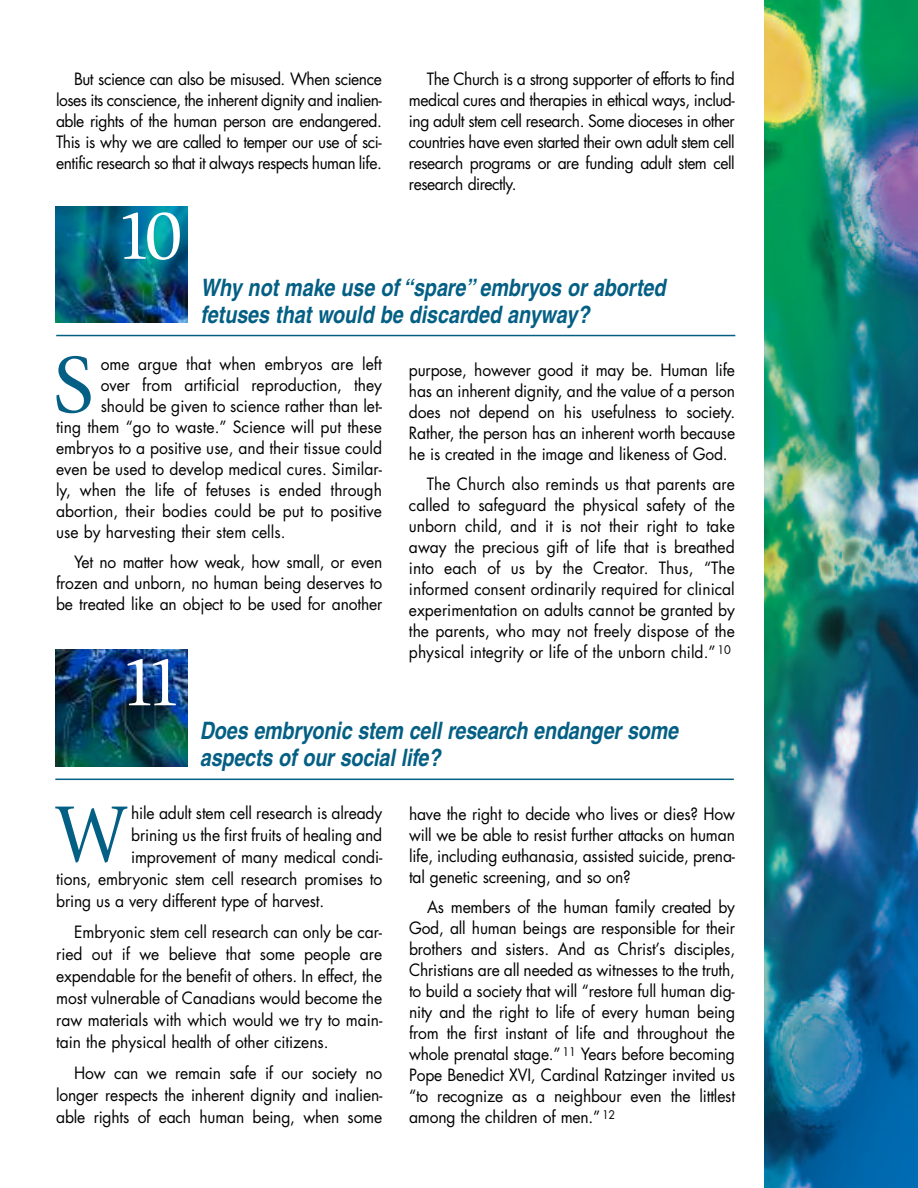
<style>
.page{position:relative;width:918px;height:1188px;background:#fff}
.page>*{position:absolute;margin:0;border:0;box-sizing:border-box;transform-origin:0 0}
.t1{font:83.1px "Giovanni";color:#045f84}
.t2{font:83.1px "Giovanni";color:#045f84;scale:.9 1}
.t3{font:72px "Giovanni";color:#fff}
.t4{font:italic 700 condensed 24px/27px "Helvetica";letter-spacing:-.005em;color:#045f84}
.t5{font:16.5px/21px "Futura";letter-spacing:-.01em;color:#000;text-align:justify;scale:.95 1}
</style>
<div class="page">
<hr style="left:56px;top:335px;width:679px;height:1px;background:#045f84">
<img style="left:55px;top:206px;width:133px;height:117px">
<img style="left:764px;top:0;width:154px;height:1188px">
<hr style="left:55px;top:779px;width:679px;height:1px;background:#045f84">
<img style="left:56px;top:650px;width:132px;height:116px">
<p class="t5" style="left:56px;top:70px;width:345px;text-indent:18px">But science can also be misused. When science loses its conscience, the inherent dignity and inalien&shy;able rights of the human person are endangered.<br>This is why we are called to temper our use of sci&shy;entific research so that it always respects human life.</p>
<p class="t5" style="left:409px;top:70px;width:345px;text-indent:18px">The Church is a strong supporter of efforts to find medical cures and therapies in ethical ways, includ&shy;ing adult stem cell research. Some dioceses in other countries have even started their own adult stem cell research programs or are funding adult stem cell research directly.</p>
<h2 class="t3" style="left:114px;top:207px;width:71px">10</h2>
<h3 class="t4" style="left:201px;top:276px;width:467px">Why not make use of “spare” embryos or aborted fetuses that would be discarded anyway?</h3>
<h1 class="t1" style="left:53px;top:352px;width:42px">S</h1>
<p class="t5" style="left:101px;top:355px;width:298px">ome argue that when embryos are left</p>
<p class="t5" style="left:101px;top:376px;width:298px">over from artificial reproduction, they</p>
<p class="t5" style="left:101px;top:397px;width:298px">should be given to science rather than let-</p>
<p class="t5" style="left:56px;top:418px;width:345px">ting them “go to waste.” Science will put these</p>
<p class="t5" style="left:56px;top:439px;width:345px">embryos to a positive use, and their tissue could</p>
<p class="t5" style="left:56px;top:460px;width:345px">even be used to develop medical cures. Similar-</p>
<p class="t5" style="left:56px;top:481px;width:345px">ly, when the life of fetuses is ended through</p>
<p class="t5" style="left:56px;top:502px;width:345px">abortion, their bodies could be put to positive</p>
<p class="t5" style="left:56px;top:523px;width:243px">use by harvesting their stem cells.</p>
<p class="t5" style="left:56px;top:553px;width:345px;text-indent:18px">Yet no matter how weak, how small, or even frozen and unborn, no human being deserves to be treated like an object to be used for another</p>
<h2 class="t3" style="left:119px;top:653px;width:67px">11</h2>
<p class="t5" style="left:409px;top:361px;width:345px">purpose, however good it may be. Human life has an inherent dignity, and the value of a person does not depend on his usefulness to society.<br>Rather, the person has an inherent worth because he is created in the image and likeness of God.</p>
<p class="t5" style="left:409px;top:475px;width:345px;text-indent:18px">The Church also reminds us that parents are called to safeguard the physical safety of the unborn child, and it is not their right to take away the precious gift of life that is breathed into each of us by the Creator. Thus, “The informed consent ordinarily required for clinical experimentation on adults cannot be granted by the parents, who may not freely dispose of the physical integrity or life of the unborn child.” <sup>10</sup></p>
<h3 class="t4" style="left:200px;top:720px;width:480px">Does embryonic stem cell research endanger some aspects of our social life?</h3>
<h1 class="t2" style="left:57px;top:802px;width:79px">W</h1>
<p class="t5" style="left:131px;top:804px;width:266px">hile adult stem cell research is already</p>
<p class="t5" style="left:131px;top:826px;width:266px">brining us the first fruits of healing and</p>
<p class="t5" style="left:131px;top:848px;width:266px">improvement of many medical condi-</p>
<p class="t5" style="left:56px;top:870px;width:345px">tions, embryonic stem cell research promises to</p>
<p class="t5" style="left:56px;top:892px;width:284px">bring us a very different type of harvest.</p>
<p class="t5" style="left:56px;top:923px;width:345px;line-height:22px;text-indent:18px">Embryonic stem cell research can only be car&shy;ried out if we believe that some people are expendable for the benefit of others. In effect, the most vulnerable of Canadians would become the raw materials with which would we try to main&shy;tain the physical health of other citizens.</p>
<p class="t5" style="left:56px;top:1064px;width:345px;line-height:22px;text-indent:18px">How can we remain safe if our society no longer respects the inherent dignity and inalien&shy;able rights of each human being, when some</p>
<p class="t5" style="left:409px;top:805px;width:345px">have the right to decide who lives or dies? How will we be able to resist further attacks on human life, including euthanasia, assisted suicide, prena&shy;tal genetic screening, and so on?</p>
<p class="t5" style="left:409px;top:898px;width:345px;text-indent:18px">As members of the human family created by God, all human beings are responsible for their brothers and sisters. And as Christ’s disciples, Christians are all needed as witnesses to the truth, to build a society that will “restore full human dig&shy;nity and the right to life of every human being from the first instant of life and throughout the whole prenatal stage.” <sup>11</sup> Years before becoming Pope Benedict XVI, Cardinal Ratzinger invited us “to recognize as a neighbour even the littlest among the children of men.” <sup>12</sup></p>
</div>
